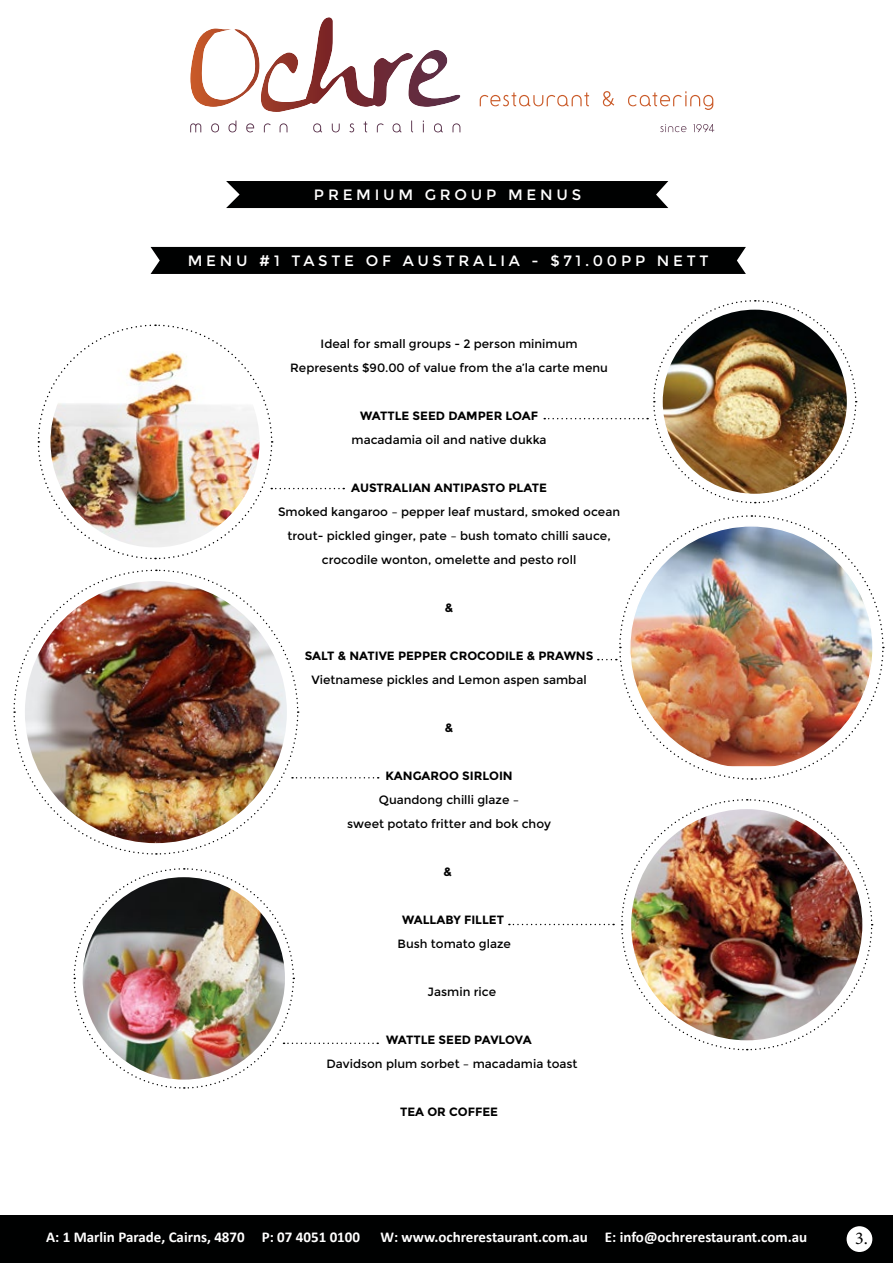
<style>
.page{position:relative;width:893px;height:1263px;background:#fff}
.page>*{position:absolute;margin:0;border:0;box-sizing:border-box;transform-origin:0 0}
.t1{font:18px "Minion Pro";color:#000101}
.t2{font:700 15px "Calibri";color:#fff}
.t3{font:15px "Montserrat";letter-spacing:.25em;color:#fff}
.t4{font:12px/24px "Montserrat";color:#000;text-align:center}
.t5{font:700 12px "Montserrat";color:#000}
</style>
<div class="page">
<div style="left:226px;top:181px;width:442px;height:27px;background:#000101"></div>
<div style="left:151px;top:247px;width:595px;height:27px;background:#000101"></div>
<img style="left:37px;top:324px;width:307px;height:236px">
<img style="left:621px;top:799px;width:252px;height:252px">
<img style="left:598px;top:515px;width:286px;height:265px">
<img style="left:73px;top:868px;width:305px;height:221px">
<svg style="left:480px;top:93px;width:109px;height:13px"></svg>
<svg style="left:603px;top:91px;width:11px;height:15px"></svg>
<svg style="left:628px;top:91px;width:85px;height:19px"></svg>
<svg style="left:190px;top:17px;width:223px;height:95px"></svg>
<svg style="left:190px;top:121px;width:270px;height:11px"></svg>
<svg style="left:660px;top:124px;width:26px;height:8px"></svg>
<svg style="left:693px;top:124px;width:21px;height:8px"></svg>
<img style="left:13px;top:569px;width:366px;height:286px">
<svg style="left:509px;top:924px;width:105px;height:1px"></svg>
<img style="left:544px;top:300px;width:313px;height:204px">
<div style="left:0;top:1215px;width:893px;height:48px;background:#000101"></div>
<div style="left:847px;top:1226px;width:25px;height:26px;background:#fff;border-radius:50%"></div>
<p class="t3" style="left:314px;top:188px;width:269px">PREMIUM GROUP MENUS</p>
<p class="t3" style="left:188px;top:254px;width:522px">MENU #1 TASTE OF AUSTRALIA - $71.00PP NETT</p>
<p class="t4" style="left:290px;top:332px;width:319px">Ideal for small groups - 2 person minimum<br>Represents $90.00 of value from the a’la carte menu</p>
<p class="t5" style="left:360px;top:410px;width:180px">WATTLE SEED DAMPER LOAF</p>
<p class="t4" style="left:351px;top:428px;width:197px">macadamia oil and native dukka</p>
<p class="t5" style="left:351px;top:482px;width:197px">AUSTRALIAN ANTIPASTO PLATE</p>
<p class="t4" style="left:278px;top:500px;width:344px">Smoked kangaroo – pepper leaf mustard, smoked ocean trout- pickled ginger, pate – bush tomato chilli sauce, crocodile wonton, omelette and pesto roll</p>
<p class="t5" style="left:445px;top:602px;width:10px">&amp;</p>
<p class="t5" style="left:305px;top:650px;width:290px">SALT &amp; NATIVE PEPPER CROCODILE &amp; PRAWNS</p>
<p class="t4" style="left:311px;top:668px;width:277px">Vietnamese pickles and Lemon aspen sambal</p>
<p class="t5" style="left:445px;top:722px;width:10px">&amp;</p>
<p class="t5" style="left:385px;top:770px;width:129px">KANGAROO SIRLOIN</p>
<p class="t4" style="left:347px;top:788px;width:205px">Quandong chilli glaze –<br>sweet potato fritter and bok choy</p>
<p class="t5" style="left:443px;top:866px;width:10px">&amp;</p>
<p class="t5" style="left:402px;top:914px;width:103px">WALLABY FILLET</p>
<p class="t4" style="left:398px;top:932px;width:115px">Bush tomato glaze</p>
<p class="t4" style="left:428px;top:980px;width:70px">Jasmin rice</p>
<p class="t5" style="left:386px;top:1034px;width:147px">WATTLE SEED PAVLOVA</p>
<p class="t4" style="left:326px;top:1052px;width:253px">Davidson plum sorbet – macadamia toast</p>
<p class="t5" style="left:400px;top:1106px;width:99px">TEA OR COFFEE</p>
<p class="t2" style="left:46px;top:1232px;width:316px">A: 1 Marlin Parade, Cairns, 4870 P: 07 4051 0100</p>
<p class="t2" style="left:380px;top:1232px;width:428px">W: www.ochrerestaurant.com.au E: info@ochrerestaurant.com.au</p>
<h1 class="t1" style="left:855px;top:1231px;width:14px">3.</h1>
</div>
